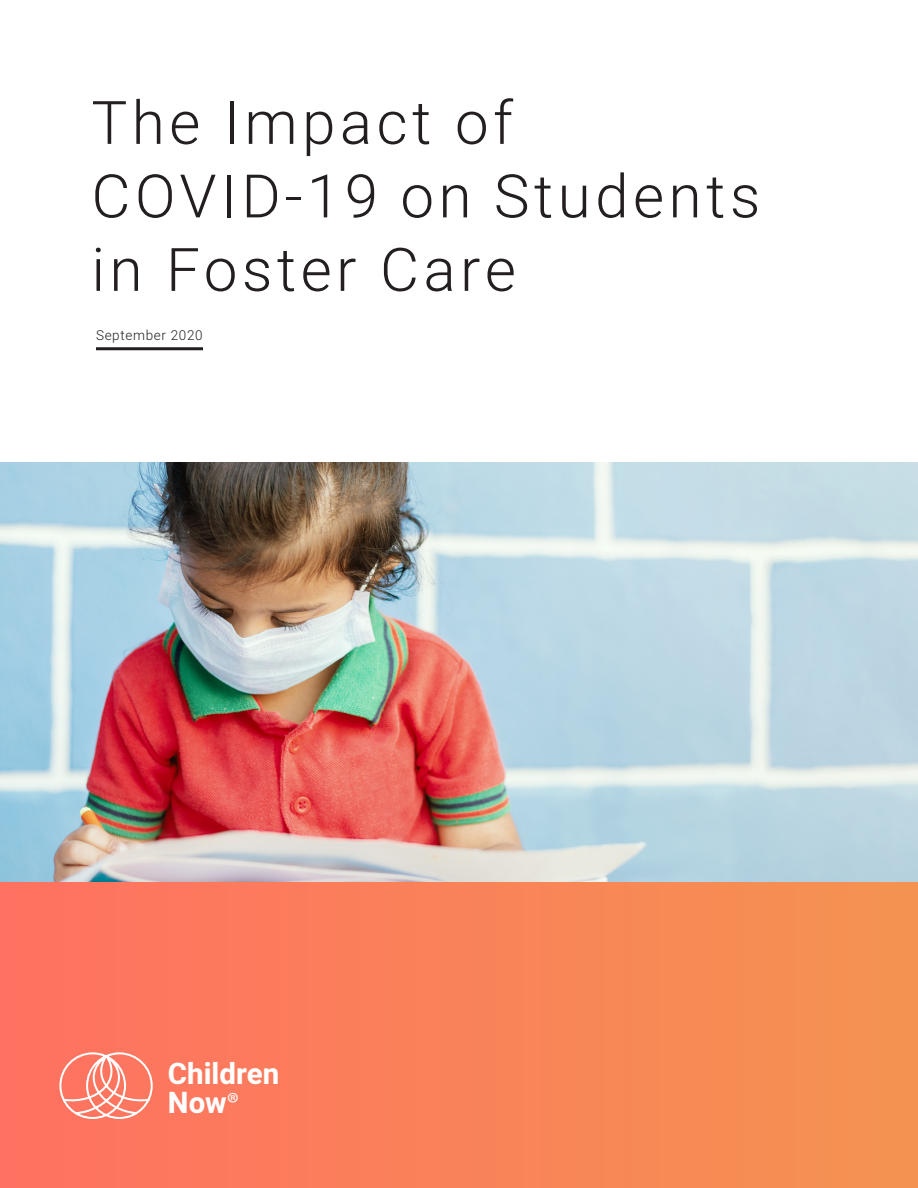
<style>
.page{position:relative;width:918px;height:1188px;background:#fff}
.page>*{position:absolute;margin:0;border:0;box-sizing:border-box;transform-origin:0 0}
.t1{font:300 60px/73.5px "Heebo";letter-spacing:.075em;color:#231f20}
.t2{font:700 29.4px/29.4px "Heebo";color:#fff}
.Copy{font:300 13.5px "Heebo";letter-spacing:.05em;color:#231f20}
.s1{font-family:"Myriad Pro";font-weight:400}
</style>
<div class="page">
<div style="left:0;top:657px;width:918px;height:531px;background:linear-gradient(to right,#fe7262,#f49352)"></div>
<hr style="left:96px;top:347px;width:107px;height:3px;background:#231f20">
<svg style="left:58px;top:1051px;width:96px;height:69px;background:#fd9180"></svg>
<img style="left:0;top:462px;width:918px;height:419px">
<p class="t1" style="left:92px;top:85px;width:670px">The Impact of<br>COVID-19 on Students in Foster Care</p>
<p class="Copy" style="left:96px;top:326px;width:108px">September 2020</p>
<p class="t2" style="left:168px;top:1060px;width:113px">Children<br>Now<span class="s1">®</span></p>
</div>
